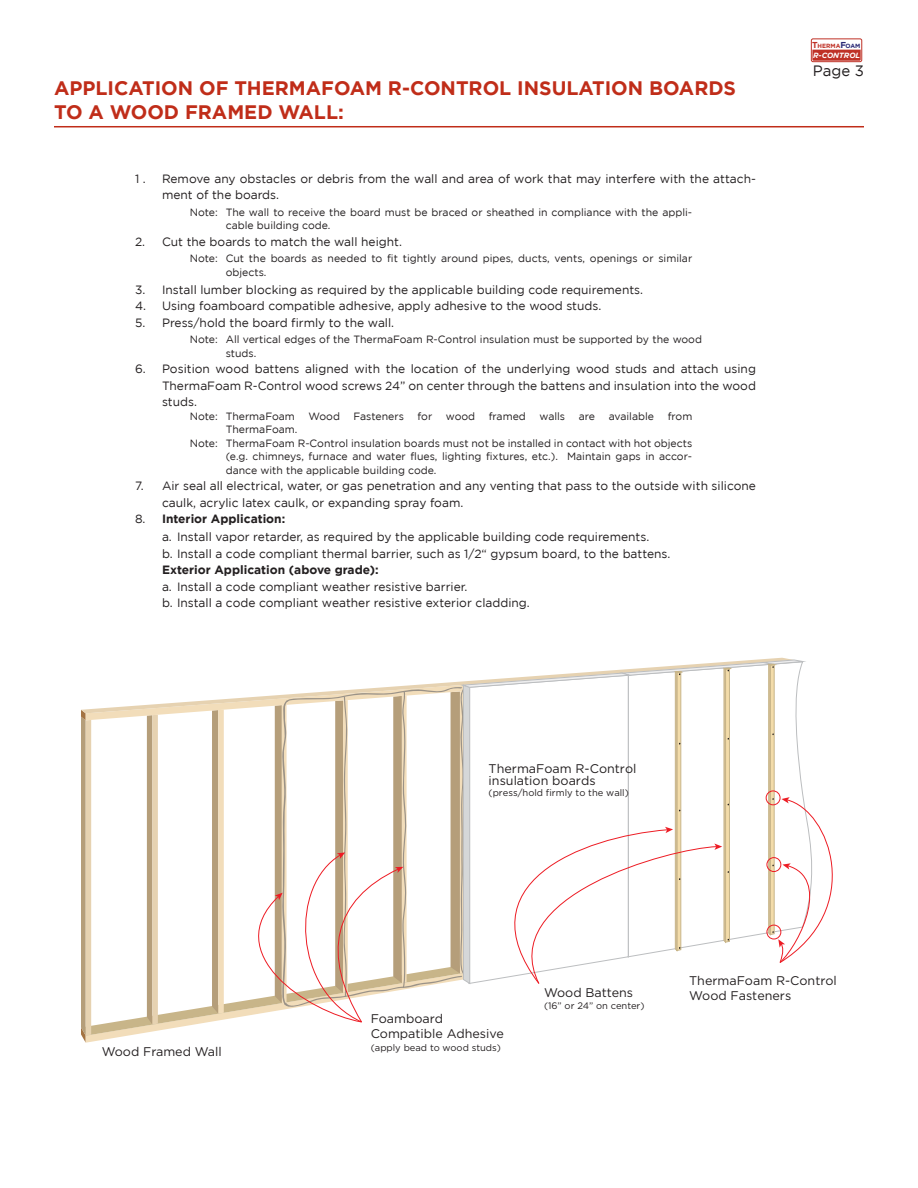
<style>
.page{position:relative;width:918px;height:1188px;background:#fff}
.page>*{position:absolute;margin:0;border:0;box-sizing:border-box;transform-origin:0 0}
.Specification_-_Head{font:700 19.5px/24px "Gotham";color:#c02d19}
.Page_Number{font:15px "Gotham";color:#231f20}
.t1{font:12.6px/15px "Gotham";color:#231f20}
.Specifications__-_in{font:12px/16.5px "Gotham";color:#231f20}
.Specifications__-_in-2{font:700 12px "Gotham";color:#231f20}
.Specifications-Inden{font:10.5px/13.5px "Gotham";color:#231f20}
.t2{font:9.45px "Gotham";color:#231f20}
.t3{font:italic 700 7.5px "Gotham";color:#fff}
.t4{font:700 6px "Gotham";color:#bf3126}
.s1{font-size:8.55px}
.s2{font-size:8.55px;color:#292875}
.s3{color:#292875}
.s4{font-weight:400}
</style>
<div class="page">
<hr style="left:54px;top:126px;width:810px;height:1px;background:#c02d19">
<svg style="left:81px;top:658px;width:752px;height:385px"></svg>
<div style="left:767px;top:925px;width:14px;height:14px;border:1px solid #ed1c24;border-radius:50%"></div>
<div style="left:767px;top:857px;width:14px;height:15px;border:1px solid #ed1c24;border-radius:50%"></div>
<div style="left:766px;top:791px;width:14px;height:14px;border:1px solid #ed1c24;border-radius:50%"></div>
<div style="left:810px;top:38px;width:53px;height:25px;border:2px solid #fff;border-radius:2px"></div>
<div style="left:811px;top:39px;width:51px;height:23px;border:1px solid #bf3126;border-radius:2px"></div>
<svg style="left:812px;top:50px;width:49px;height:11px"></svg>
<p class="t4" style="left:812px;top:42px;width:50px"><span class="s1">T</span>HERMA<span class="s2">F</span><span class="s3">OAM</span></p>
<p class="t3" style="left:813px;top:51px;width:49px">R-CONTROL</p>
<p class="Specification_-_Head" style="left:54px;top:76px;width:683px">APPLICATION OF THERMAFOAM R-CONTROL INSULATION BOARDS<br>TO A WOOD FRAMED WALL:</p>
<p class="Specifications__-_in" style="left:135px;top:170px;width:12px">1 .</p>
<p class="Specifications__-_in" style="left:162px;top:170px;width:596px">Remove any obstacles or debris from the wall and area of work that may interfere with the attach&shy;ment of the boards.</p>
<p class="Specifications-Inden" style="left:226px;top:205px;width:468px;text-indent:-36px">Note: The wall to receive the board must be braced or sheathed in compliance with the appli&shy;cable building code.</p>
<p class="Specifications__-_in" style="left:135px;top:233px;width:268px">2. Cut the boards to match the wall height.</p>
<p class="Specifications-Inden" style="left:226px;top:252px;width:468px;text-indent:-36px">Note: Cut the boards as needed to fit tightly around pipes, ducts, vents, openings or similar objects.</p>
<p class="Specifications__-_in" style="left:135px;top:281px;width:510px">3. Install lumber blocking as required by the applicable building code requirements.</p>
<p class="Specifications__-_in" style="left:135px;top:298px;width:468px">4. Using foamboard compatible adhesive, apply adhesive to the wood studs.</p>
<p class="Specifications__-_in" style="left:135px;top:314px;width:261px">5. Press/hold the board firmly to the wall.</p>
<p class="Specifications-Inden" style="left:226px;top:333px;width:478px;text-indent:-36px">Note: All vertical edges of the ThermaFoam R-Control insulation must be supported by the wood studs.</p>
<p class="Specifications__-_in" style="left:162px;top:361px;width:596px;text-align:justify;text-indent:-27px">6. Position wood battens aligned with the location of the underlying wood studs and attach using ThermaFoam R-Control wood screws 24” on center through the battens and insulation into the wood studs.</p>
<p class="Specifications-Inden" style="left:190px;top:409px;width:107px">Note: ThermaFoam</p>
<p class="Specifications-Inden" style="left:309px;top:409px;width:33px">Wood</p>
<p class="Specifications-Inden" style="left:354px;top:409px;width:52px">Fasteners</p>
<p class="Specifications-Inden" style="left:418px;top:409px;width:16px">for</p>
<p class="Specifications-Inden" style="left:446px;top:409px;width:31px">wood</p>
<p class="Specifications-Inden" style="left:489px;top:409px;width:39px">framed</p>
<p class="Specifications-Inden" style="left:540px;top:409px;width:27px">walls</p>
<p class="Specifications-Inden" style="left:579px;top:409px;width:18px">are</p>
<p class="Specifications-Inden" style="left:609px;top:409px;width:47px">available</p>
<p class="Specifications-Inden" style="left:668px;top:409px;width:26px">from</p>
<p class="Specifications-Inden" style="left:226px;top:423px;width:73px">ThermaFoam.</p>
<p class="Specifications-Inden" style="left:226px;top:436px;width:468px;text-align:justify;text-indent:-36px">Note: ThermaFoam R-Control insulation boards must not be installed in contact with hot objects (e.g. chimneys, furnace and water flues, lighting fixtures, etc.). Maintain gaps in accor&shy;dance with the applicable building code.</p>
<p class="Specifications__-_in" style="left:162px;top:478px;width:595px;text-indent:-27px">7. Air seal all electrical, water, or gas penetration and any venting that pass to the outside with silicone caulk, acrylic latex caulk, or expanding spray foam.</p>
<p class="Specifications__-_in-2" style="left:135px;top:512px;width:152px"><span class="s4">8.</span> Interior Application:</p>
<p class="Specifications__-_in" style="left:162px;top:529px;width:489px">a. Install vapor retarder, as required by the applicable building code requirements.</p>
<p class="Specifications__-_in" style="left:162px;top:545px;width:510px">b. Install a code compliant thermal barrier, such as 1/2“ gypsum board, to the battens.</p>
<p class="Specifications__-_in-2" style="left:162px;top:563px;width:218px">Exterior Application (above grade):</p>
<p class="Specifications__-_in" style="left:162px;top:578px;width:307px">a. Install a code compliant weather resistive barrier.</p>
<p class="Specifications__-_in" style="left:162px;top:595px;width:369px">b. Install a code compliant weather resistive exterior cladding.</p>
<p class="Page_Number" style="left:813px;top:62px;width:53px">Page 3</p>
<p class="t1" style="left:489px;top:761px;width:149px;line-height:12.9px">ThermaFoam R-Control insulation boards</p>
<p class="t2" style="left:489px;top:788px;width:142px">(press/hold firmly to the wall)</p>
<p class="t1" style="left:371px;top:1011px;width:135px">Foamboard<br>Compatible Adhesive</p>
<p class="t1" style="left:102px;top:1044px;width:122px">Wood Framed Wall</p>
<p class="t2" style="left:371px;top:1043px;width:131px">(apply bead to wood studs)</p>
<p class="t1" style="left:544px;top:985px;width:91px">Wood Battens</p>
<p class="t2" style="left:544px;top:1001px;width:102px">(16” or 24” on center)</p>
<p class="t1" style="left:689px;top:973px;width:149px">ThermaFoam R-Control<br>Wood Fasteners</p>
</div>
